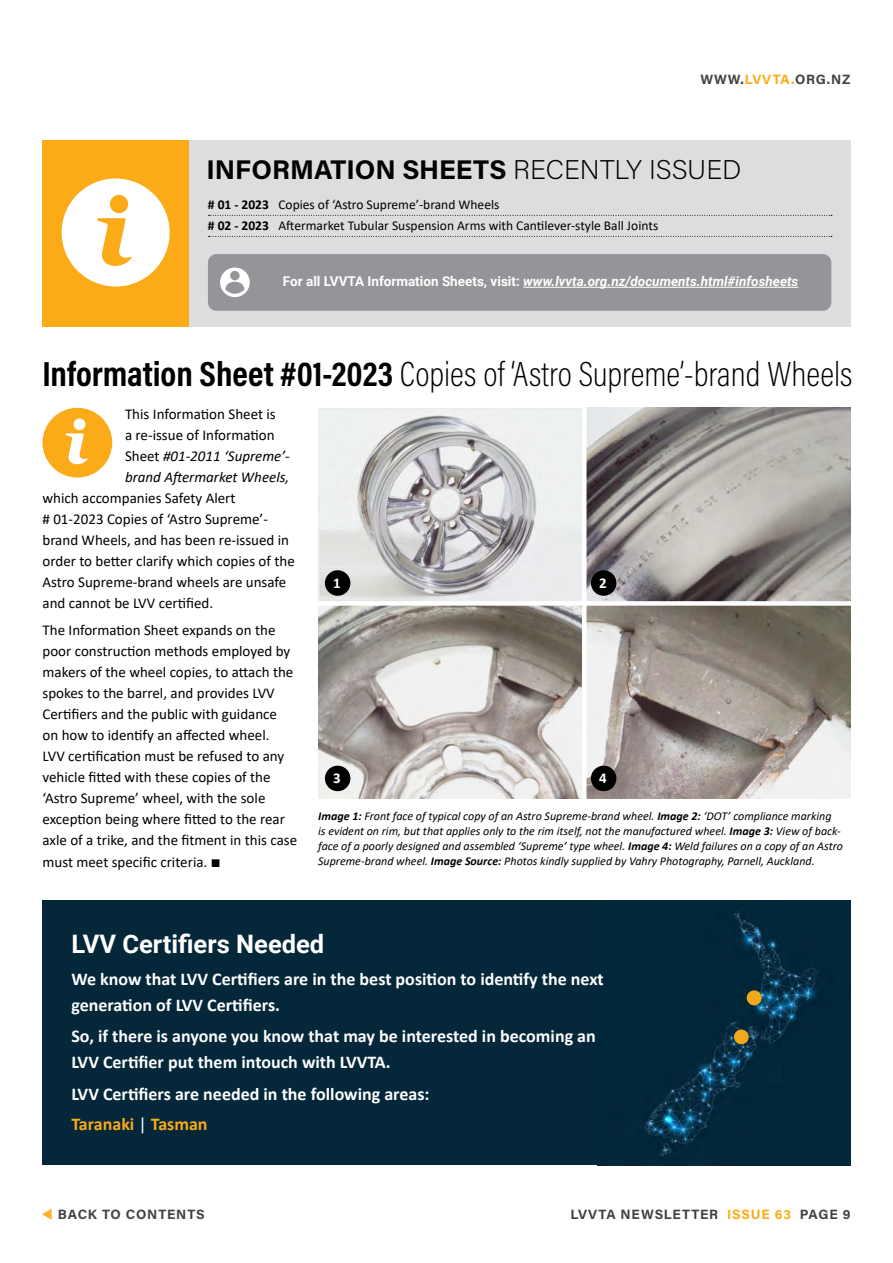
<style>
.page{position:relative;width:893px;height:1263px;background:#fff}
.page>*{position:absolute;margin:0;border:0;box-sizing:border-box;transform-origin:0 0}
.t1{font:200 35.25px "Acumin Pro Cond";color:#000}
.t2{font:700 27px "Acumin Pro";color:#000}
.t3{font:700 25.5px "Roboto";color:#fff}
.t4{font:700 18px/25.5px "Calibri";color:#fff}
.t5{font:15px/21px "Calibri";color:#000}
.t6{font:700 15px "Calibri";color:#fff}
.t7{font:13.5px/21.6px "Calibri";color:#000}
.t8{font:italic 700 13.5px "Roboto";color:#fff}
.t9{font:700 13.5px "Acumin Pro";letter-spacing:.06em;color:#414042}
.t10{font:italic 12px/15px "Calibri";color:#000}
.s1{color:#fbab18}
.s2{font-weight:200}
.s3{font-weight:700}
.s4{font-style:normal}
.s5{font-style:italic}
.s6{font-weight:400}
.s7{color:#fcb333}
</style>
<div class="page">
<div style="left:189px;top:140px;width:661px;height:186px;background:#dcddde"></div>
<div style="left:43px;top:140px;width:146px;height:186px;background:#fbab18"></div>
<div style="left:62px;top:178px;width:108px;height:108px;background:#fff;border-radius:50%"></div>
<svg style="left:97px;top:218px;width:35px;height:48px"></svg>
<div style="left:110px;top:195px;width:18px;height:18px;background:#fbab18;border-radius:50%"></div>
<div style="left:208px;top:254px;width:623px;height:57px;background:#939598;border-radius:9px"></div>
<div style="left:220px;top:267px;width:30px;height:30px;background:#fff;border-radius:50%"></div>
<svg style="left:225px;top:282px;width:19px;height:12px"></svg>
<div style="left:230px;top:271px;width:10px;height:9px;background:#939598;border-radius:50%"></div>
<hr style="left:523px;top:287px;width:275px;height:1px;background:#fff">
<svg style="left:209px;top:215px;width:623px;height:1px"></svg>
<svg style="left:209px;top:236px;width:623px;height:1px"></svg>
<div style="left:43px;top:408px;width:69px;height:69px;background:#fbab18;border-radius:50%"></div>
<svg style="left:65px;top:433px;width:23px;height:32px"></svg>
<div style="left:74px;top:418px;width:11px;height:12px;background:#fff;border-radius:50%"></div>
<img style="left:318px;top:408px;width:532px;height:390px">
<div style="left:318px;top:408px;width:266px;height:195px;border:2px solid #ebebed"></div>
<div style="left:325px;top:570px;width:25px;height:26px;background:#000;border-radius:50%"></div>
<div style="left:591px;top:570px;width:25px;height:26px;background:#000;border-radius:50%"></div>
<div style="left:325px;top:766px;width:25px;height:25px;background:#000;border-radius:50%"></div>
<div style="left:591px;top:766px;width:25px;height:25px;background:#000;border-radius:50%"></div>
<div style="left:43px;top:900px;width:807px;height:265px;background:#04273a"></div>
<img style="left:644px;top:913px;width:174px;height:243px">
<div style="left:747px;top:990px;width:15px;height:15px;background:#f0a91e;border-radius:50%"></div>
<div style="left:734px;top:1029px;width:15px;height:15px;background:#f0a91e;border-radius:50%"></div>
<hr style="left:582px;top:402px;width:4px;height:402px;background:#fff">
<div style="left:310px;top:601px;width:557px;height:5px;background:#fff"></div>
<p class="t9" style="left:700px;top:70px;width:152px">WWW.<span class="s1">LVVTA.</span>ORG.NZ</p>
<h2 class="t2" style="left:206px;top:150px;width:536px">INFORMATION SHEETS <span class="s2">RECENTLY ISSUED</span></h2>
<p class="t7" style="left:208px;top:193px;width:452px"><span class="s3"># 01 - 2023</span> Copies of ‘Astro Supreme’-brand Wheels<br><span class="s3"># 02 - 2023</span> Aftermarket Tubular Suspension Arms with Cantilever-style Ball Joints</p>
<p class="t8" style="left:283px;top:272px;width:517px"><span class="s4">For all LVVTA Information Sheets, visit:</span> www.lvvta.org.nz/documents.html#infosheets</p>
<h1 class="t1" style="left:43px;top:351px;width:811px"><span class="s3">Information Sheet #01-2023</span> Copies of ‘Astro Supreme’-brand Wheels</h1>
<p class="t5" style="left:125px;top:403px;width:166px">This Information Sheet is<br>a re-issue of Information<br>Sheet <span class="s5">#01-2011 ‘Supreme’‐ brand Aftermarket Wheels,</span></p>
<p class="t5" style="left:43px;top:487px;width:254px">which accompanies Safety Alert<br># 01-2023 Copies of ‘Astro Supreme’- brand Wheels, and has been re-issued in order to better clarify which copies of the Astro Supreme-brand wheels are unsafe and cannot be LVV certified.</p>
<p class="t5" style="left:43px;top:620px;width:256px">The Information Sheet expands on the poor construction methods employed by makers of the wheel copies, to attach the spokes to the barrel, and provides LVV Certifiers and the public with guidance<br>on how to identify an affected wheel.<br>LVV certification must be refused to any vehicle fitted with these copies of the ‘Astro Supreme’ wheel, with the sole exception being where fitted to the rear axle of a trike, and the fitment in this case must meet specific criteria. ■</p>
<p class="t6" style="left:333px;top:572px;width:9px">1</p>
<p class="t6" style="left:599px;top:572px;width:9px">2</p>
<p class="t6" style="left:333px;top:767px;width:9px">3</p>
<p class="t6" style="left:599px;top:767px;width:9px">4</p>
<p class="t10" style="left:318px;top:808px;width:526px"><span class="s3">Image 1:</span> Front face of typical copy of an Astro Supreme-brand wheel. <span class="s3">Image 2:</span> ‘DOT’ compliance marking<br>is evident on rim, but that applies only to the rim itself, not the manufactured wheel. <span class="s3">Image 3:</span> View of back&shy;face of a poorly designed and assembled ‘Supreme’ type wheel. <span class="s3">Image 4:</span> Weld failures on a copy of an Astro Supreme-brand wheel. <span class="s3">Image Source:</span> Photos kindly supplied by Vahry Photography, Parnell, Auckland.</p>
<h3 class="t3" style="left:71px;top:926px;width:254px">LVV Certifiers Needed</h3>
<p class="t4" style="left:71px;top:966px;width:534px">We know that LVV Certifiers are in the best position to identify the next generation of LVV Certifiers.</p>
<p class="t4" style="left:71px;top:1023px;width:526px">So, if there is anyone you know that may be interested in becoming an<br>LVV Certifier put them intouch with LVVTA.</p>
<p class="t4" style="left:71px;top:1078px;width:360px;line-height:30.5px">LVV Certifiers are needed in the following areas:<br><span class="s1">Taranaki</span> <span class="s6">|</span> <span class="s1">Tasman</span></p>
<p class="t9" style="left:41px;top:1205px;width:165px"><span class="s7">▼</span> BACK TO CONTENTS</p>
<p class="t9" style="left:570px;top:1204px;width:281px">LVVTA NEWSLETTER <span class="s1">ISSUE 63</span> PAGE 9</p>
</div>
